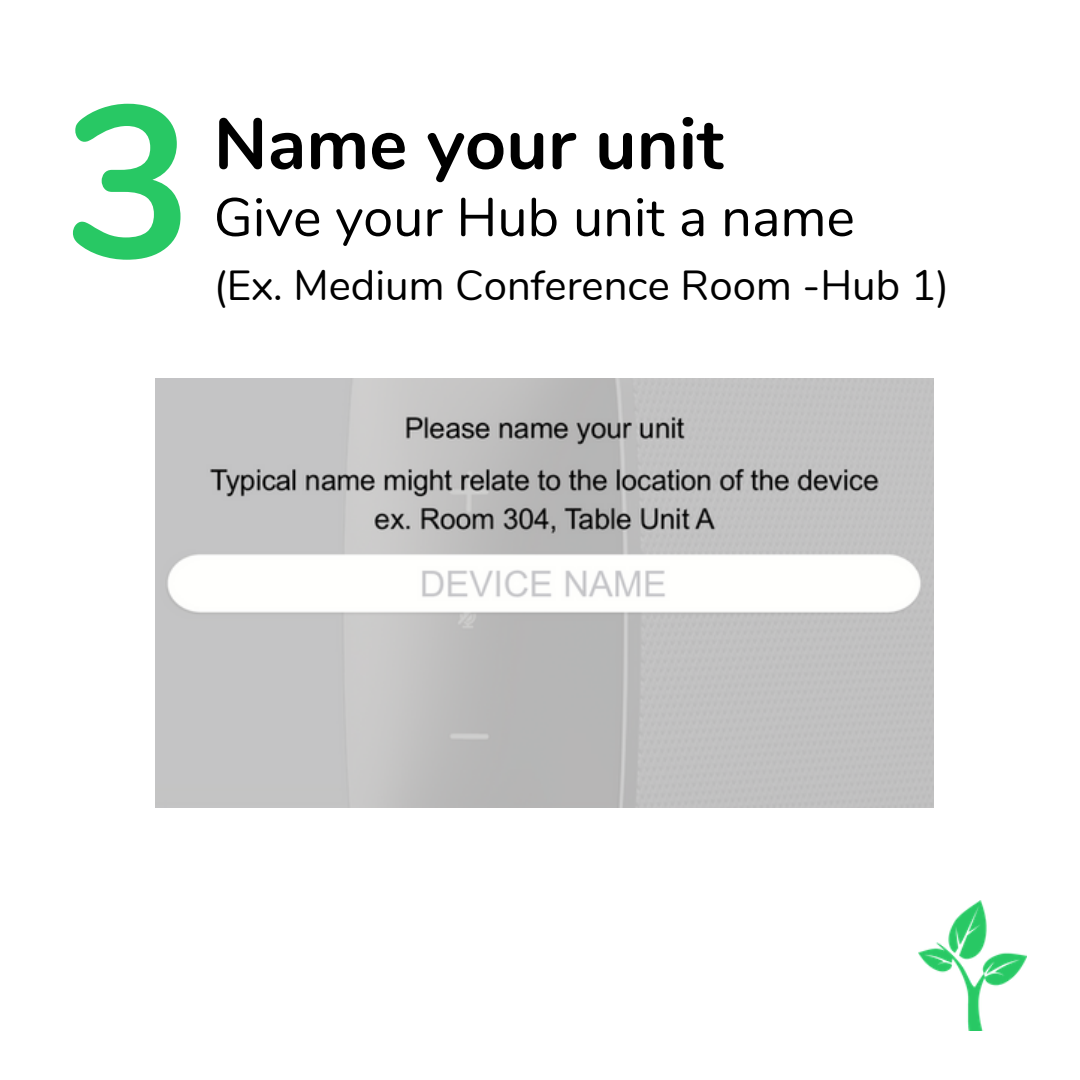
<style>
.page{position:relative;width:1080px;height:1080px;background:#fff}
.page>*{position:absolute;margin:0;border:0;box-sizing:border-box;transform-origin:0 0}
.t1{font:700 216px "Nunito";color:#28c864}
.t2{font:700 72px "Nunito";color:#000}
.t3{font:54px "Nunito";color:#000}
.t4{font:42px "Nunito";color:#000}
</style>
<div class="page">
<img style="left:918px;top:900px;width:108px;height:131px">
<img style="left:155px;top:378px;width:779px;height:430px">
<h1 class="t1" style="left:64px;top:40px;width:131px">3</h1>
<h2 class="t2" style="left:214px;top:96px;width:511px">Name your unit</h2>
<p class="t3" style="left:214px;top:181px;width:643px">Give your Hub unit a name</p>
<p class="t4" style="left:214px;top:258px;width:737px">(Ex. Medium Conference Room -Hub 1)</p>
</div>
